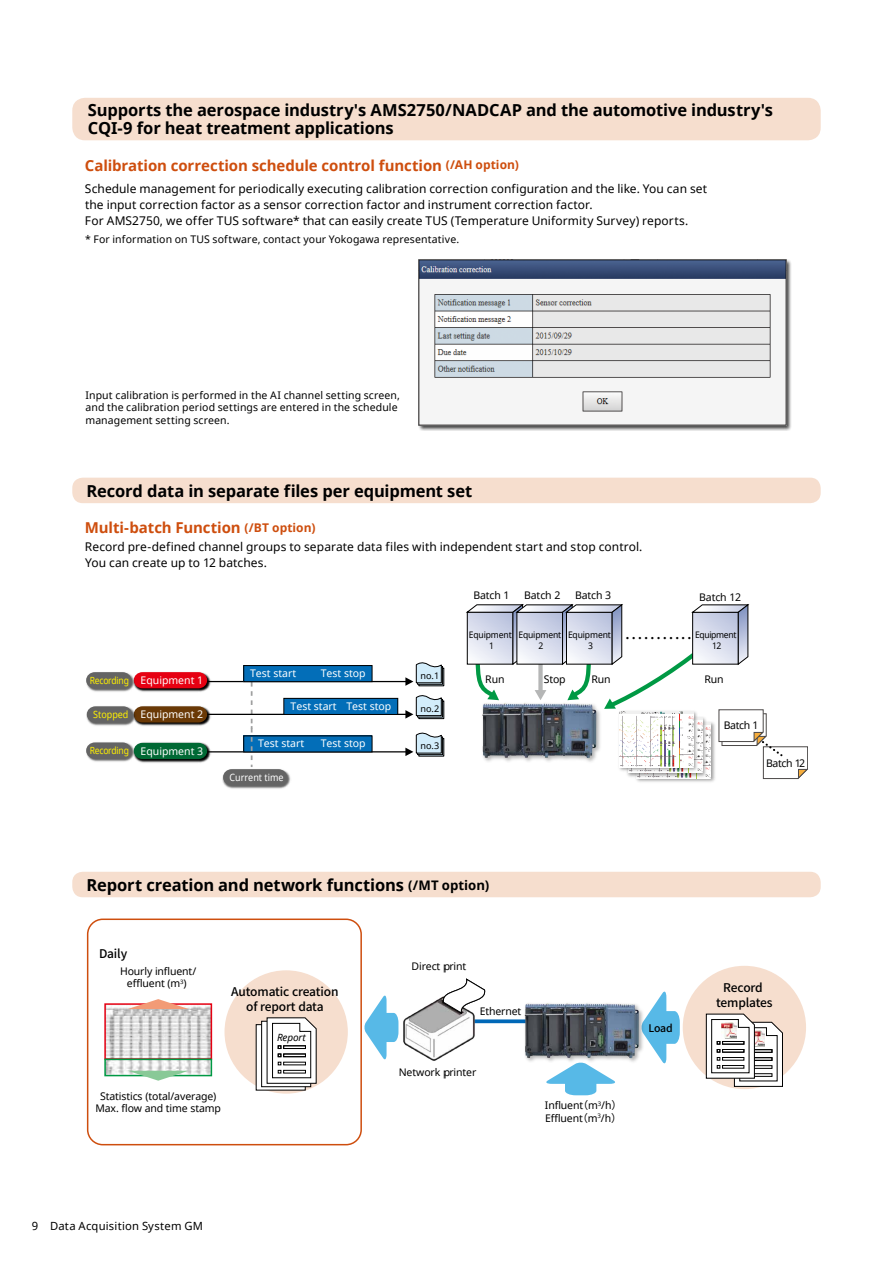
<style>
.page{position:relative;width:893px;height:1263px;background:#fff}
.page>*{position:absolute;margin:0;border:0;box-sizing:border-box;transform-origin:0 0}
.t1{font:700 16.5px/18px "Noto Sans";letter-spacing:-.01em;color:#000}
.t2{font:700 15px "Noto Sans";letter-spacing:-.005em;color:#ce4e0e}
.t3{font:12px/15.8px "Noto Sans";letter-spacing:.005em;color:#000}
.t4{font:500 12px/15px "Noto Sans CJ Kjp";letter-spacing:-.015em;color:#000;text-align:center}
.t5{font:11.25px "Noto Sans";letter-spacing:.02em;color:#000}
.t6{font:10.5px/12.8px "Noto Sans";letter-spacing:.005em;color:#000;text-align:center}
.t7{font:10.5px "Noto Sans";color:#fff}
.t8{font:10.5px/12.8px "Noto Sans";letter-spacing:-.015em;color:#000;text-align:center}
.t9{font:500 10.5px "Noto Sans CJ Kjp";color:#000}
.t10{font:10.05px "Noto Sans";color:#fff;scale:.9 1}
.t11{font:italic 10.05px "Noto Sans";letter-spacing:-.01em;color:#000}
.t12{font:9.9px "Noto Sans";letter-spacing:-.025em;color:#fff100;scale:.86 1}
.t13{font:9.15px "Noto Sans";color:#000}
.t14{font:9px/10.5px "Noto Sans";letter-spacing:-.015em;color:#000;text-align:center;scale:.95 1}
.t15{font:9px/10.5px "Noto Sans";letter-spacing:-.04em;color:#000;scale:.95 1}
.s1{font-size:12px}
.s2{font-size:9.9px;color:#fff100}
.s3{font-family:"Noto Sans CJ Kjp";font-size:16.65px}
.s4{font-size:13.2px}
.s5{font-family:"Noto Sans CJ Kjp"}
</style>
<div class="page">
<div style="left:72px;top:872px;width:749px;height:25px;background:#f6dece;border-radius:10px"></div>
<svg style="left:364px;top:995px;width:34px;height:64px"></svg>
<div style="left:683px;top:966px;width:123px;height:123px;background:#f6dece;border-radius:50%"></div>
<svg style="left:708px;top:1013px;width:75px;height:74px;background:#cbc8c6"></svg>
<div style="left:722px;top:1065px;width:22px;height:3px;border:1px solid #000"></div>
<div style="left:720px;top:1022px;width:16px;height:16px;background:#fff"></div>
<img style="left:721px;top:1022px;width:15px;height:16px">
<div style="left:224px;top:970px;width:124px;height:124px;background:#f6dece;border-radius:50%"></div>
<img style="left:107px;top:1006px;width:102px;height:67px">
<div style="left:104px;top:1003px;width:108px;height:57px;border:2px solid #e60012"></div>
<div style="left:104px;top:1058px;width:108px;height:18px;border:2px solid #094"></div>
<svg style="left:128px;top:999px;width:61px;height:10px"></svg>
<svg style="left:128px;top:1071px;width:61px;height:10px"></svg>
<svg style="left:256px;top:1017px;width:61px;height:73px;background:#cdcccb"></svg>
<div style="left:283px;top:1070px;width:23px;height:3px;border:1px solid #000"></div>
<img style="left:403px;top:997px;width:43px;height:64px">
<svg style="left:441px;top:994px;width:5px;height:20px"></svg>
<div style="left:87px;top:918px;width:275px;height:227px;border:2px solid #ce4e0e;border-radius:15px"></div>
<img style="left:446px;top:978px;width:262px;height:118px">
<img style="left:525px;top:1003px;width:111px;height:55px">
<div style="left:72px;top:478px;width:749px;height:25px;background:#f6dece;border-radius:10px"></div>
<svg style="left:466px;top:604px;width:342px;height:176px"></svg>
<img style="left:466px;top:641px;width:200px;height:139px">
<img style="left:482px;top:703px;width:112px;height:55px">
<img style="left:633px;top:719px;width:84px;height:63px">
<img style="left:708px;top:722px;width:3px;height:56px">
<img style="left:625px;top:714px;width:83px;height:65px">
<img style="left:700px;top:717px;width:2px;height:56px">
<img style="left:616px;top:709px;width:84px;height:65px">
<img style="left:619px;top:712px;width:74px;height:55px">
<hr style="left:186px;top:751px;width:221px;height:1px;background:#000">
<svg style="left:405px;top:732px;width:39px;height:25px"></svg>
<div style="left:244px;top:736px;width:128px;height:16px;background:#036eb8"></div>
<img style="left:222px;top:772px;width:69px;height:17px">
<svg style="left:223px;top:682px;width:64px;height:103px"></svg>
<img style="left:90px;top:759px;width:41px;height:3px">
<hr style="left:186px;top:681px;width:221px;height:1px;background:#000">
<svg style="left:405px;top:662px;width:39px;height:24px"></svg>
<div style="left:244px;top:665px;width:128px;height:17px;background:#036eb8"></div>
<div style="left:243px;top:665px;width:130px;height:17px;border:1px solid #000"></div>
<img style="left:135px;top:674px;width:76px;height:18px">
<img style="left:89px;top:688px;width:43px;height:4px">
<svg style="left:86px;top:672px;width:121px;height:16px;background:#b6323d"></svg>
<hr style="left:186px;top:714px;width:221px;height:1px;background:#000">
<svg style="left:405px;top:695px;width:39px;height:24px"></svg>
<div style="left:284px;top:698px;width:114px;height:16px;background:#036eb8"></div>
<div style="left:283px;top:698px;width:115px;height:17px;border:1px solid #000"></div>
<img style="left:136px;top:708px;width:75px;height:18px">
<img style="left:86px;top:712px;width:50px;height:14px">
<svg style="left:87px;top:706px;width:120px;height:16px;background:#6f5336"></svg>
<img style="left:136px;top:745px;width:75px;height:18px">
<svg style="left:86px;top:742px;width:121px;height:17px;background:#397255"></svg>
<div style="left:418px;top:259px;width:374px;height:172px;background:#000;opacity:.75"></div>
<img style="left:419px;top:259px;width:367px;height:166px">
<div style="left:72px;top:98px;width:749px;height:42px;background:#f6dece;border-radius:13px"></div>
<h1 class="t1" style="left:88px;top:101px;width:687px">Supports the aerospace industry's AMS2750/NADCAP and the automotive industry's<br>CQI-9 for heat treatment applications</h1>
<p class="t2" style="left:85px;top:154px;width:435px">Calibration correction schedule control function <span class="s1">(/AH option)</span></p>
<p class="t3" style="left:85px;top:181px;width:624px">Schedule management for periodically executing calibration correction configuration and the like. You can set the input correction factor as a sensor correction factor and instrument correction factor.<br>For AMS2750, we offer TUS software* that can easily create TUS (Temperature Uniformity Survey) reports.</p>
<p class="t6" style="left:85px;top:233px;width:376px">* For information on TUS software, contact your Yokogawa representative.</p>
<p class="t6" style="left:85px;top:388px;width:316px;text-align:left">Input calibration is performed in the AI channel setting screen, and the calibration period settings are entered in the schedule management setting screen.</p>
<h1 class="t1" style="left:86px;top:481px;width:387px">Record data in separate files per equipment set</h1>
<p class="t2" style="left:85px;top:517px;width:232px">Multi-batch Function <span class="s1">(/BT option)</span></p>
<p class="t3" style="left:85px;top:539px;width:559px">Record pre-defined channel groups to separate data files with independent start and stop control.<br>You can create up to 12 batches.</p>
<p class="t7" style="left:90px;top:673px;width:115px"><span class="s2">Recording</span> Equipment 1</p>
<p class="t7" style="left:93px;top:707px;width:112px"><span class="s2">Stopped</span> Equipment 2</p>
<p class="t7" style="left:141px;top:744px;width:64px">Equipment 3</p>
<p class="t12" style="left:90px;top:743px;width:47px">Recording</p>
<p class="t7" style="left:250px;top:666px;width:48px">Test start</p>
<p class="t7" style="left:321px;top:666px;width:46px">Test stop</p>
<p class="t13" style="left:420px;top:669px;width:20px">no.1</p>
<p class="t7" style="left:291px;top:699px;width:102px">Test start Test stop</p>
<p class="t13" style="left:420px;top:702px;width:20px">no.2</p>
<p class="t7" style="left:258px;top:736px;width:48px">Test start</p>
<p class="t7" style="left:321px;top:736px;width:46px">Test stop</p>
<p class="t13" style="left:420px;top:739px;width:20px">no.3</p>
<p class="t10" style="left:230px;top:771px;width:61px">Current time</p>
<p class="t6" style="left:473px;top:589px;width:38px">Batch 1</p>
<p class="t6" style="left:524px;top:589px;width:38px">Batch 2</p>
<p class="t6" style="left:575px;top:589px;width:38px">Batch 3</p>
<p class="t6" style="left:699px;top:591px;width:43px">Batch 12</p>
<p class="t14" style="left:469px;top:629px;width:47px">Equipment<br>1</p>
<p class="t14" style="left:518px;top:629px;width:47px">Equipment<br>2</p>
<p class="t14" style="left:568px;top:629px;width:47px">Equipment<br>3</p>
<p class="t6" style="left:485px;top:673px;width:21px">Run</p>
<p class="t6" style="left:544px;top:673px;width:24px">Stop</p>
<p class="t6" style="left:591px;top:673px;width:21px">Run</p>
<p class="t6" style="left:704px;top:673px;width:21px">Run</p>
<p class="t15" style="left:712px;top:629px;width:27px;text-indent:-88px"><span class="s3">…………</span>Equipment<br>12</p>
<p class="t6" style="left:724px;top:718px;width:36px">Batch 1</p>
<p class="t6" style="left:766px;top:756px;width:41px">Batch 12</p>
<h1 class="t1" style="left:86px;top:875px;width:404px">Report creation and network functions <span class="s4">(/MT option)</span></h1>
<p class="t4" style="left:99px;top:946px;width:30px">Daily</p>
<p class="t8" style="left:120px;top:964px;width:78px">Hourly influent/ effluent (m<sup>3</sup>)</p>
<p class="t4" style="left:231px;top:984px;width:109px">Automatic creation of report data</p>
<p class="t11" style="left:277px;top:1030px;width:30px">Report</p>
<p class="t6" style="left:95px;top:1089px;width:127px">Statistics (total/average)<br>Max. flow and time stamp</p>
<p class="t5" style="left:32px;top:1218px;width:173px">9 Data Acquisition System GM</p>
<p class="t8" style="left:412px;top:959px;width:56px">Direct print</p>
<p class="t6" style="left:480px;top:1004px;width:43px">Ethernet</p>
<p class="t6" style="left:399px;top:1066px;width:79px">Network printer</p>
<p class="t8" style="left:545px;top:1099px;width:78px;text-align:left">Influent<span class="s5">（</span>m<sup>3</sup>/h<span class="s5">）<br></span>Effluent<span class="s5">（</span>m<sup>3</sup>/h<span class="s5">）</span></p>
<p class="t9" style="left:648px;top:1022px;width:26px">Load</p>
<p class="t4" style="left:716px;top:980px;width:58px">Record templates</p>
</div>
